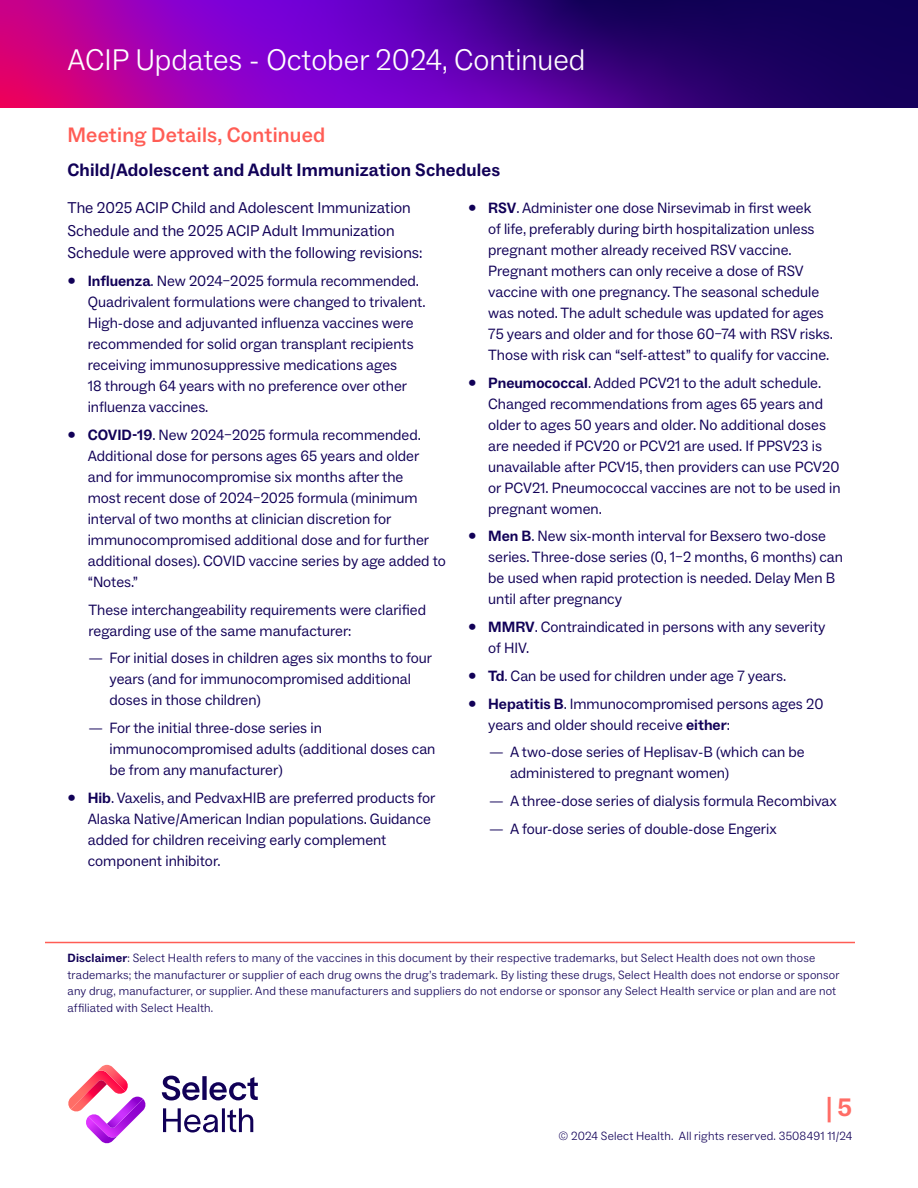
<style>
.page{position:relative;width:918px;height:1188px;background:#fff}
.page>*{position:absolute;margin:0;border:0;box-sizing:border-box;transform-origin:0 0}
.t1{font:300 30px "ABC Social";color:#fff}
.t2{font:700 25.5px "ABC Social";color:#ff6d66}
.Body_Copy__Sidebar_12_pt_Dk_Blue{font:500 21px "ABC Social";letter-spacing:.01em;color:#ff5d55}
.Body_Copy__Sidebar_12_pt_Dk_Blue-2{font:700 18px "ABC Social";letter-spacing:.01em;color:#110057}
.Body_Copy__10_5_pt_Blue{font:15.75px/22.5px "ABC Social";color:#110057}
.Body_Copy_Bulleted_L1__10_pt_Blue{font:15px/21px "ABC Social";color:#110057}
.Footnote{font:300 12px/16.5px "ABC Social";letter-spacing:.015em;color:#110057}
.s1{font-weight:700}
</style>
<div class="page">
<hr style="left:45px;top:942px;width:810px;height:1px;background:#ff5d55">
<svg style="left:0;top:0;width:918px;height:108px;background:#5f0092"></svg>
<svg style="left:162px;top:1076px;width:96px;height:57px"></svg>
<svg style="left:68px;top:1065px;width:78px;height:79px"></svg>
<h1 class="t1" style="left:68px;top:41px;width:520px">ACIP Updates - October 2024, Continued</h1>
<p class="Body_Copy__Sidebar_12_pt_Dk_Blue" style="left:68px;top:122px;width:259px">Meeting Details, Continued</p>
<p class="Body_Copy__Sidebar_12_pt_Dk_Blue-2" style="left:68px;top:159px;width:434px">Child/Adolescent and Adult Immunization Schedules</p>
<p class="Body_Copy__10_5_pt_Blue" style="left:68px;top:197px;width:357px">The 2025 ACIP Child and Adolescent Immunization<br>Schedule and the 2025 ACIP Adult Immunization<br>Schedule were approved with the following revisions:</p>
<p class="Body_Copy_Bulleted_L1__10_pt_Blue" style="left:88px;top:271px;width:339px;text-indent:-20px">• <span class="s1">Influenza</span>. New 2024–2025 formula recommended.<br>Quadrivalent formulations were changed to trivalent.<br>High-dose and adjuvanted influenza vaccines were recommended for solid organ transplant recipients receiving immunosuppressive medications ages<br>18 through 64 years with no preference over other influenza vaccines.</p>
<p class="Body_Copy_Bulleted_L1__10_pt_Blue" style="left:88px;top:425px;width:360px;text-indent:-20px">• <span class="s1">COVID-19</span>. New 2024–2025 formula recommended.<br>Additional dose for persons ages 65 years and older and for immunocompromise six months after the<br>most recent dose of 2024–2025 formula (minimum interval of two months at clinician discretion for immunocompromised additional dose and for further additional doses). COVID vaccine series by age added to “Notes.”</p>
<p class="Body_Copy_Bulleted_L1__10_pt_Blue" style="left:88px;top:599px;width:339px">These interchangeability requirements were clarified regarding use of the same manufacturer:</p>
<p class="Body_Copy_Bulleted_L1__10_pt_Blue" style="left:110px;top:648px;width:324px;text-indent:-21px">— For initial doses in children ages six months to four years (and for immunocompromised additional doses in those children)</p>
<p class="Body_Copy_Bulleted_L1__10_pt_Blue" style="left:110px;top:718px;width:327px;text-indent:-21px">— For the initial three-dose series in immunocompromised adults (additional doses can be from any manufacturer)</p>
<p class="Body_Copy_Bulleted_L1__10_pt_Blue" style="left:88px;top:788px;width:349px;text-indent:-20px">• <span class="s1">Hib</span>. Vaxelis, and PedvaxHIB are preferred products for Alaska Native/American Indian populations. Guidance added for children receiving early complement component inhibitor.</p>
<p class="Body_Copy_Bulleted_L1__10_pt_Blue" style="left:488px;top:197px;width:346px;text-indent:-20px">• <span class="s1">RSV</span>. Administer one dose Nirsevimab in first week<br>of life, preferably during birth hospitalization unless pregnant mother already received RSV vaccine.<br>Pregnant mothers can only receive a dose of RSV vaccine with one pregnancy. The seasonal schedule was noted. The adult schedule was updated for ages 75 years and older and for those 60–74 with RSV risks.<br>Those with risk can “self-attest” to qualify for vaccine.</p>
<p class="Body_Copy_Bulleted_L1__10_pt_Blue" style="left:488px;top:372px;width:354px;text-indent:-20px">• <span class="s1">Pneumococcal</span>. Added PCV21 to the adult schedule.<br>Changed recommendations from ages 65 years and older to ages 50 years and older. No additional doses are needed if PCV20 or PCV21 are used. If PPSV23 is unavailable after PCV15, then providers can use PCV20 or PCV21. Pneumococcal vaccines are not to be used in pregnant women.</p>
<p class="Body_Copy_Bulleted_L1__10_pt_Blue" style="left:488px;top:526px;width:356px;text-indent:-20px">• <span class="s1">Men B</span>. New six-month interval for Bexsero two-dose series. Three-dose series (0, 1–2 months, 6 months) can be used when rapid protection is needed. Delay Men B until after pregnancy</p>
<p class="Body_Copy_Bulleted_L1__10_pt_Blue" style="left:488px;top:617px;width:339px;text-indent:-20px">• <span class="s1">MMRV</span>. Contraindicated in persons with any severity of HIV.</p>
<p class="Body_Copy_Bulleted_L1__10_pt_Blue" style="left:468px;top:665px;width:320px">• <span class="s1">Td</span>. Can be used for children under age 7 years.</p>
<p class="Body_Copy_Bulleted_L1__10_pt_Blue" style="left:488px;top:693px;width:337px;text-indent:-20px">• <span class="s1">Hepatitis B</span>. Immunocompromised persons ages 20 years and older should receive <span class="s1">either</span>:</p>
<p class="Body_Copy_Bulleted_L1__10_pt_Blue" style="left:510px;top:742px;width:296px;text-indent:-21px">— A two-dose series of Heplisav-B (which can be administered to pregnant women)</p>
<p class="Body_Copy_Bulleted_L1__10_pt_Blue" style="left:489px;top:791px;width:349px">— A three-dose series of dialysis formula Recombivax</p>
<p class="Body_Copy_Bulleted_L1__10_pt_Blue" style="left:489px;top:818px;width:289px">— A four-dose series of double-dose Engerix</p>
<p class="Footnote" style="left:68px;top:950px;width:774px"><span class="s1">Disclaimer</span>: Select Health refers to many of the vaccines in this document by their respective trademarks, but Select Health does not own those trademarks; the manufacturer or supplier of each drug owns the drug’s trademark. By listing these drugs, Select Health does not endorse or sponsor any drug, manufacturer, or supplier. And these manufacturers and suppliers do not endorse or sponsor any Select Health service or plan and are not affiliated with Select Health.</p>
<h2 class="t2" style="left:826px;top:1092px;width:28px">| 5</h2>
<p class="Footnote" style="left:559px;top:1127px;width:295px">© 2024 Select Health. All rights reserved. 3508491 11/24</p>
</div>
